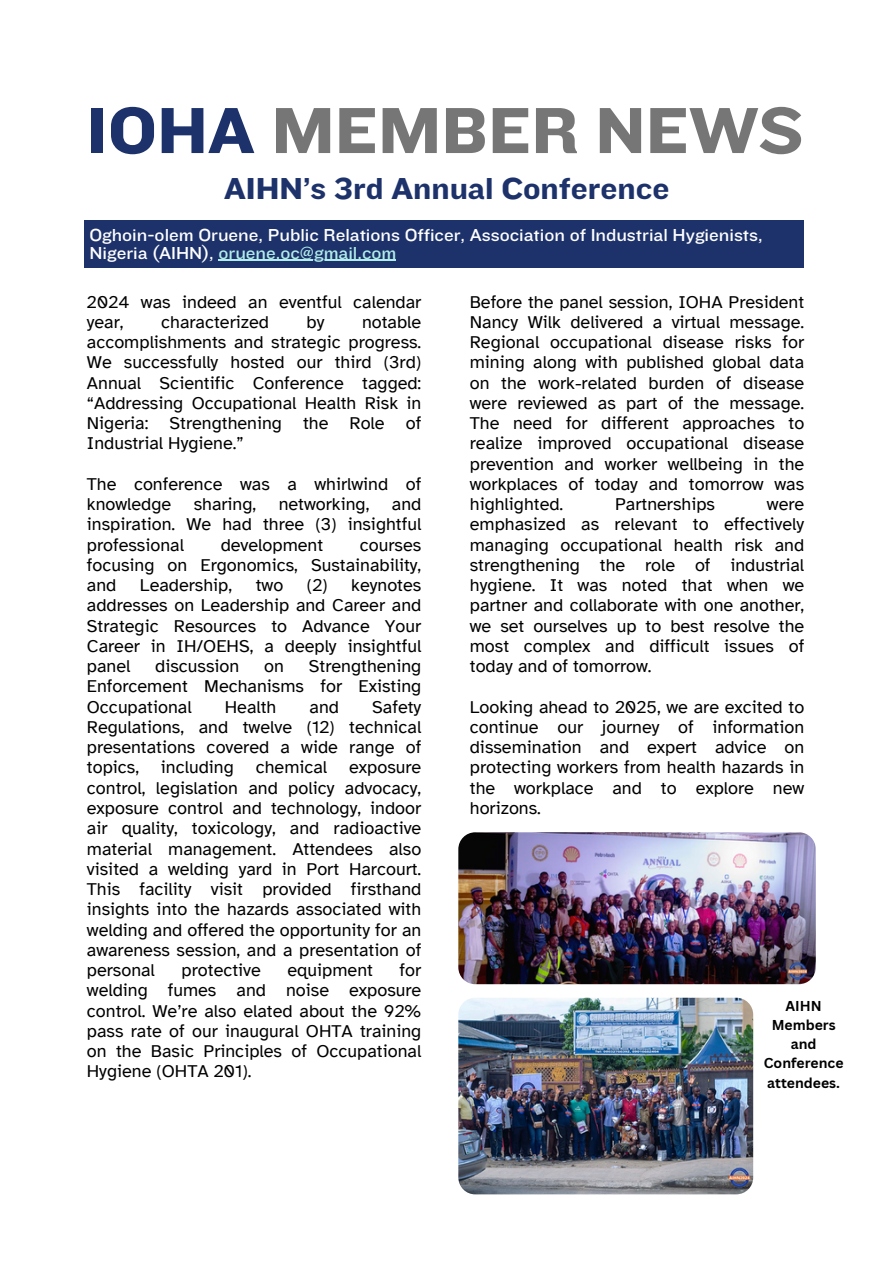
<style>
.page{position:relative;width:894px;height:1264px;background:#fff}
.page>*{position:absolute;margin:0;border:0;box-sizing:border-box;transform-origin:0 0}
.t1{font:67.5px "Knockout 52";color:#767676}
.t2{font:31.5px "Knockout 52";color:#1d326b}
.t3{font:18px/20.2px "Atkinson Hyperlegible";color:#000;text-align:justify}
.t4{font:18px/18px "Knockout 32";color:#fff}
.t5{font:700 13.95px/19.2px "Canva Sans";color:#000;text-align:center}
.s1{color:#1d326b}
.s2{color:#b1ede8}
</style>
<div class="page">
<div style="left:84px;top:220px;width:720px;height:48px;background:#1d326b"></div>
<hr style="left:218px;top:260px;width:178px;height:1px;background:#b1ede8">
<img style="left:458px;top:832px;width:357px;height:152px;border-radius:17px">
<img style="left:458px;top:997px;width:295px;height:197px;border-radius:17px">
<h3 class="t1" style="left:87px;top:88px;width:718px"><span class="s1">IOHA</span> MEMBER NEWS</h3>
<h3 class="t2" style="left:224px;top:169px;width:446px">AIHN’s 3rd Annual Conference</h3>
<h1 class="t4" style="left:89px;top:225px;width:674px">Oghoin-olem Oruene, Public Relations Officer, Association of Industrial Hygienists,<br>Nigeria (AIHN), <span class="s2">oruene.oc@gmail.com</span></h1>
<h3 class="t3" style="left:87px;top:291px;width:336px">2024 was indeed an eventful calendar year,</h3>
<h3 class="t3" style="left:469px;top:291px;width:336px">Before the panel session, IOHA President Nancy Wilk delivered a virtual message.<br>Regional occupational disease risks for mining along with published global data on the work-related burden of disease were reviewed as part of the message.<br>The need for different approaches to realize improved occupational disease prevention and worker wellbeing in the workplaces of today and tomorrow was highlighted.</h3>
<h3 class="t3" style="left:161px;top:312px;width:109px">characterized</h3>
<h3 class="t3" style="left:306px;top:312px;width:19px">by</h3>
<h3 class="t3" style="left:87px;top:312px;width:336px;text-indent:275px">notable accomplishments and strategic progress.<br>We successfully hosted our third (3rd)<br>Annual Scientific Conference tagged: “Addressing Occupational Health Risk in Nigeria: Strengthening the Role of Industrial Hygiene.”</h3>
<h3 class="t3" style="left:87px;top:474px;width:336px">The conference was a whirlwind of knowledge sharing, networking, and inspiration. We had three (3) insightful professional</h3>
<h3 class="t3" style="left:615px;top:494px;width:101px">Partnerships</h3>
<h3 class="t3" style="left:469px;top:494px;width:336px;text-indent:297px">were emphasized as relevant to effectively managing occupational health risk and strengthening the role of industrial hygiene. It was noted that when we partner and collaborate with one another, we set ourselves up to best resolve the most complex and difficult issues of today and of tomorrow.</h3>
<p class="t3" style="left:469px;top:696px;width:336px">Looking ahead to 2025, we are excited to continue our journey of information dissemination and expert advice on protecting workers from health hazards in the workplace and to explore new horizons.</p>
<h3 class="t3" style="left:221px;top:534px;width:104px">development</h3>
<h3 class="t3" style="left:87px;top:534px;width:336px;text-indent:273px">courses focusing on Ergonomics, Sustainability, and</h3>
<h3 class="t3" style="left:140px;top:575px;width:94px">Leadership,</h3>
<h3 class="t3" style="left:256px;top:575px;width:29px">two</h3>
<h3 class="t3" style="left:87px;top:575px;width:336px;text-indent:220px">(2) keynotes addresses on Leadership and Career and Strategic Resources to Advance Your Career in IH/OEHS, a deeply insightful panel</h3>
<h3 class="t3" style="left:87px;top:656px;width:336px;text-indent:222px">Strengthening Enforcement Mechanisms for Existing Occupational</h3>
<h3 class="t3" style="left:155px;top:656px;width:86px">discussion</h3>
<h3 class="t3" style="left:264px;top:656px;width:21px">on</h3>
<h3 class="t3" style="left:87px;top:696px;width:336px;text-indent:285px">Safety Regulations, and twelve (12) technical presentations covered a wide range of topics, including chemical exposure control, legislation and policy advocacy, exposure control and technology, indoor air quality, toxicology, and radioactive material management. Attendees also visited a welding yard in Port Harcourt.<br>This facility visit provided firsthand insights into the hazards associated with welding and offered the opportunity for an awareness session, and a presentation of personal</h3>
<h3 class="t3" style="left:225px;top:696px;width:53px">Health</h3>
<h3 class="t3" style="left:309px;top:696px;width:31px">and</h3>
<h3 class="t3" style="left:181px;top:960px;width:81px">protective</h3>
<h3 class="t3" style="left:287px;top:960px;width:87px">equipment</h3>
<h3 class="t3" style="left:87px;top:960px;width:336px;text-indent:313px">for welding fumes and noise exposure control. We’re also elated about the 92% pass rate of our inaugural OHTA training on the Basic Principles of Occupational Hygiene (OHTA 201).</h3>
<p class="t5" style="left:763px;top:995px;width:81px">AIHN<br>Members and<br>Conference attendees.</p>
</div>
